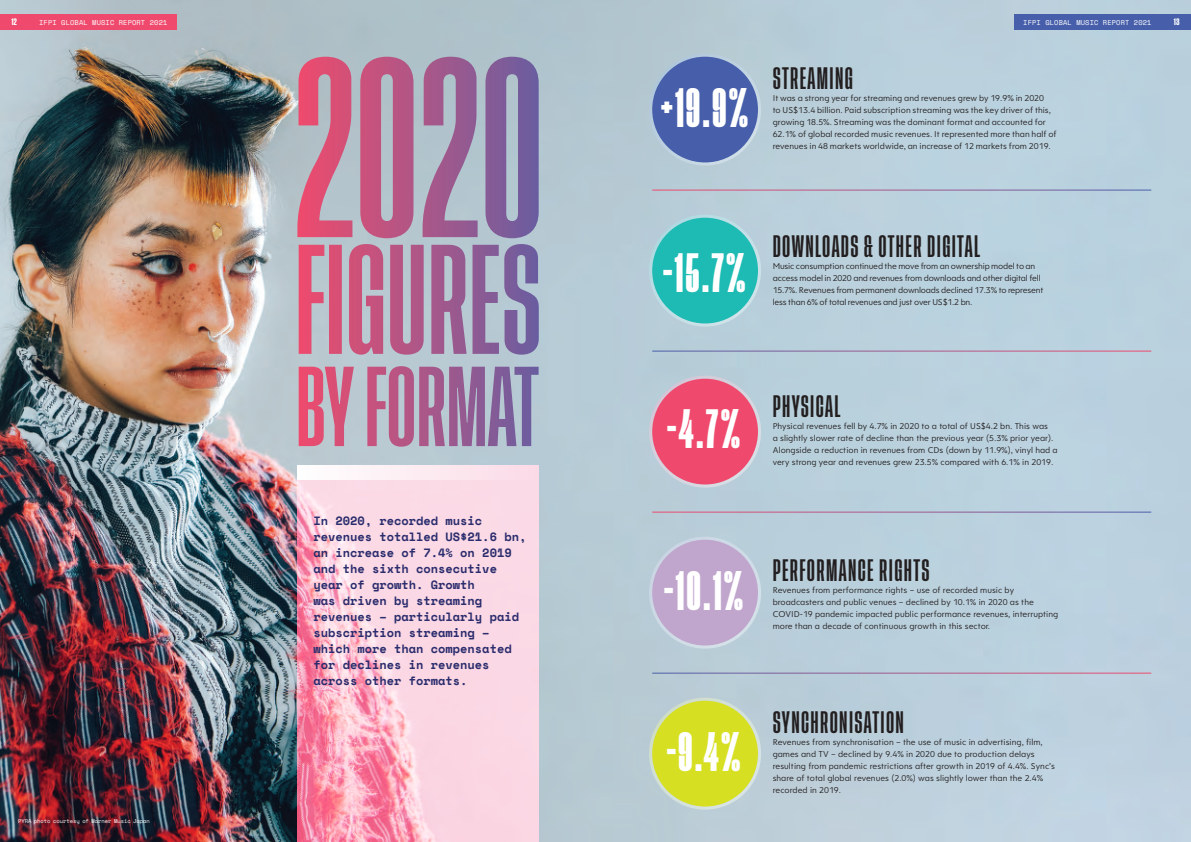
<style>
.page{position:relative;width:1191px;height:842px;background:#fff}
.page>*{position:absolute;margin:0;border:0;box-sizing:border-box;transform-origin:0 0}
.t1{font:41px "Tusker Grotesk 3800 Super";color:#fff}
.t2{font:600 23px "Tusker Grotesk 3600";letter-spacing:.06em;color:#231f20}
.Standfirst_-_SpaceMo{font:700 12px/16px "Space Mono";color:#2a2c6d}
.BODY{font:9px/12px "Clarika Pro Geo";color:#231f20}
.BODY-2{font:9px/12px "Clarika Pro Geo";letter-spacing:-.02em;color:#231f20}
.t3{font:7px "Space Mono";letter-spacing:.02em;color:#fff}
.t4{font:600 7px "Tusker Grotesk 5600";color:#fff}
.Photo_Credit{font:5.5px "Space Mono";letter-spacing:-.01em;color:#fff}
</style>
<div class="page">
<img style="left:0;top:0;width:1191px;height:842px">
<svg style="left:299px;top:366px;width:239px;height:81px;background:#b186a6"></svg>
<svg style="left:299px;top:244px;width:240px;height:111px;background:#b180a1"></svg>
<svg style="left:297px;top:57px;width:241px;height:181px;background:#ad80a2"></svg>
<svg style="left:298px;top:479px;width:241px;height:363px;background:#fac8d8"></svg>
<svg style="left:298px;top:465px;width:241px;height:14px;fill:#fdedf2"></svg>
<div style="left:30px;top:14px;width:147px;height:16px;background:#ef4a6d"></div>
<div style="left:0;top:14px;width:28px;height:16px;background:#ef4a6d"></div>
<svg style="left:649px;top:698px;width:112px;height:112px"></svg>
<svg style="left:649px;top:537px;width:112px;height:112px"></svg>
<svg style="left:649px;top:215px;width:112px;height:112px"></svg>
<svg style="left:649px;top:376px;width:112px;height:112px"></svg>
<svg style="left:649px;top:54px;width:112px;height:112px"></svg>
<div style="left:652px;top:701px;width:106px;height:105px;background:#d6df21;border-radius:50%"></div>
<div style="left:652px;top:379px;width:106px;height:105px;background:#ef4a6d;border-radius:50%"></div>
<div style="left:652px;top:57px;width:106px;height:105px;background:#475fab;border-radius:50%"></div>
<div style="left:652px;top:540px;width:106px;height:105px;background:#c0a5cd;border-radius:50%"></div>
<div style="left:652px;top:218px;width:106px;height:105px;background:#1dbbb3;border-radius:50%"></div>
<hr style="left:652px;top:673px;width:499px;height:1px;background:#fff">
<hr style="left:652px;top:512px;width:499px;height:1px;background:#fff">
<hr style="left:652px;top:351px;width:499px;height:1px;background:#fff">
<hr style="left:652px;top:190px;width:499px;height:1px;background:#fff">
<div style="left:1014px;top:14px;width:147px;height:16px;background:#475fab"></div>
<div style="left:1162px;top:14px;width:29px;height:16px;background:#475fab"></div>
<p class="t4" style="left:11px;top:18px;width:7px">12</p>
<p class="t3" style="left:39px;top:17px;width:130px">IFPI GLOBAL MUSIC REPORT 2021</p>
<p class="t3" style="left:1023px;top:17px;width:130px">IFPI GLOBAL MUSIC REPORT 2021</p>
<p class="t4" style="left:1173px;top:18px;width:7px">13</p>
<p class="Photo_Credit" style="left:18px;top:817px;width:133px">PYRA photo courtesy of Warner Music Japan</p>
<p class="Standfirst_-_SpaceMo" style="left:313px;top:512px;width:214px">In 2020, recorded music revenues totalled US$21.6 bn, an increase of 7.4% on 2019 and the sixth consecutive year of growth. Growth<br>was driven by streaming revenues – particularly paid subscription streaming – which more than compensated for declines in revenues across other formats.</p>
<h2 class="t1" style="left:660px;top:84px;width:89px">+19.9%</h2>
<h2 class="t2" style="left:772px;top:64px;width:82px">STREAMING</h2>
<p class="BODY" style="left:772px;top:92px;width:285px">It was a strong year for streaming and revenues grew by 19.9% in 2020<br>to US$13.4 billion. Paid subscription streaming was the key driver of this, growing 18.5%. Streaming was the dominant format and accounted for 62.1% of global recorded music revenues. It represented more than half of revenues in 48 markets worldwide, an increase of 12 markets from 2019.</p>
<h2 class="t1" style="left:663px;top:248px;width:84px">-15.7%</h2>
<h2 class="t2" style="left:772px;top:232px;width:209px">DOWNLOADS &amp; OTHER DIGITAL</h2>
<p class="BODY-2" style="left:772px;top:260px;width:272px">Music consumption continued the move from an ownership model to an access model in 2020 and revenues from downloads and other digital fell 15.7%. Revenues from permanent downloads declined 17.3% to represent less than 6% of total revenues and just over US$1.2 bn.</p>
<h2 class="t1" style="left:667px;top:405px;width:74px">-4.7%</h2>
<h2 class="t2" style="left:772px;top:392px;width:69px">PHYSICAL</h2>
<h2 class="BODY" style="left:772px;top:420px;width:286px">Physical revenues fell by 4.7% in 2020 to a total of US$4.2 bn. This was<br>a slightly slower rate of decline than the previous year (5.3% prior year).<br>Alongside a reduction in revenues from CDs (down by 11.9%), vinyl had a very strong year and revenues grew 23.5% compared with 6.1% in 2019.</h2>
<h2 class="t1" style="left:664px;top:567px;width:81px">-10.1%</h2>
<h2 class="t2" style="left:772px;top:556px;width:158px">PERFORMANCE RIGHTS</h2>
<h2 class="BODY" style="left:772px;top:584px;width:287px">Revenues from performance rights – use of recorded music by broadcasters and public venues – declined by 10.1% in 2020 as the COVID-19 pandemic impacted public performance revenues, interrupting more than a decade of continuous growth in this sector.</h2>
<h2 class="t1" style="left:667px;top:728px;width:75px">-9.4%</h2>
<h2 class="t2" style="left:772px;top:708px;width:133px">SYNCHRONISATION</h2>
<h2 class="BODY" style="left:772px;top:736px;width:284px">Revenues from synchronisation – the use of music in advertising, film, games and TV – declined by 9.4% in 2020 due to production delays resulting from pandemic restrictions after growth in 2019 of 4.4%. Sync’s share of total global revenues (2.0%) was slightly lower than the 2.4% recorded in 2019.</h2>
</div>
